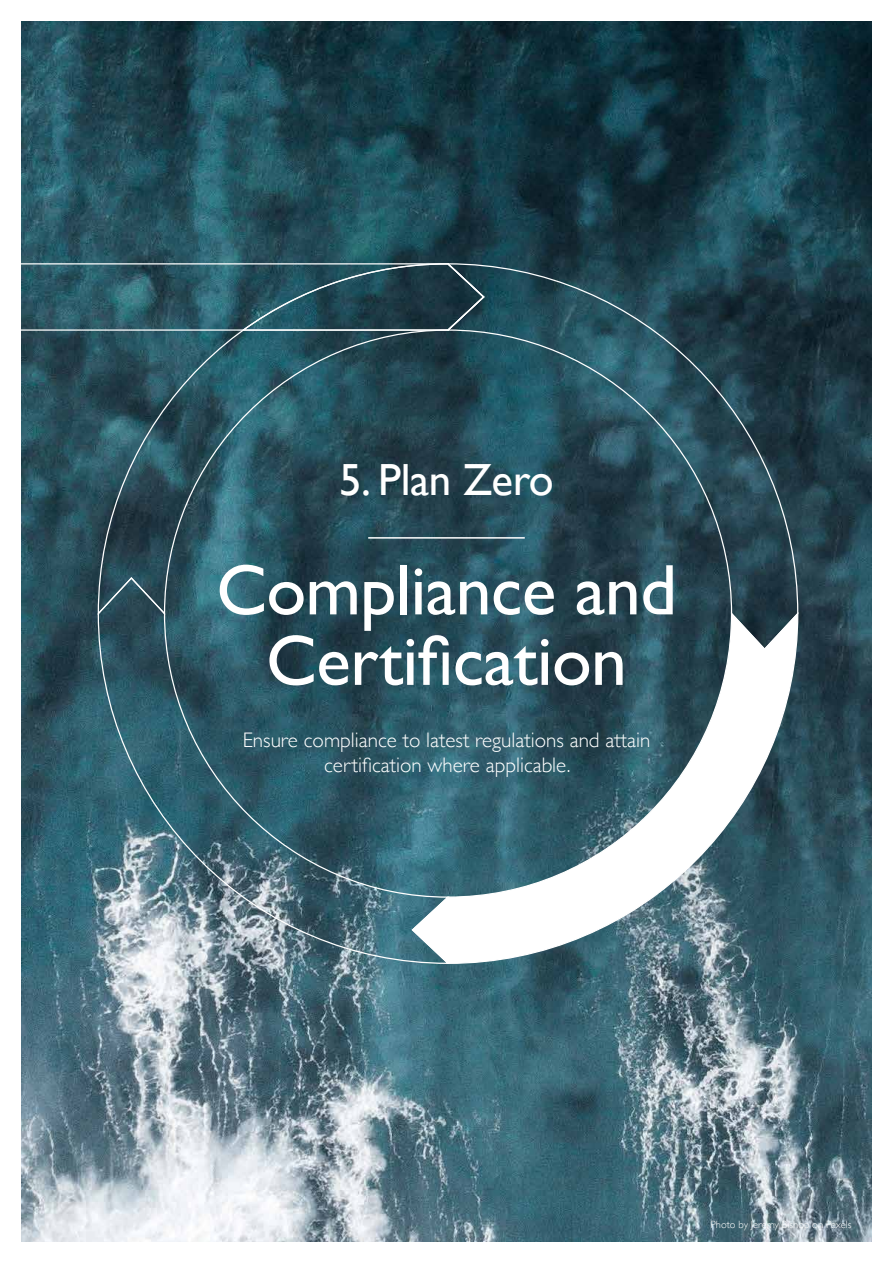
<style>
.page{position:relative;width:893px;height:1263px;background:#fff}
.page>*{position:absolute;margin:0;border:0;box-sizing:border-box;transform-origin:0 0}
.t1{font:72px/70.5px "Gill Sans";letter-spacing:-.01em;color:#fff;text-align:center}
.t2{font:45px "Gill Sans";letter-spacing:-.01em;color:#fff}
.t3{font:300 21px/25.2px "Gill Sans";color:#fff;text-align:center}
.t4{font:300 10.5px "Gill Sans";color:#fff}
</style>
<div class="page">
<img style="left:21px;top:21px;width:851px;height:1221px">
<svg style="left:97px;top:331px;width:348px;height:245px;background:#2a515d"></svg>
<svg style="left:97px;top:576px;width:348px;height:388px;background:#416673"></svg>
<svg style="left:411px;top:610px;width:388px;height:354px"></svg>
<svg style="left:445px;top:263px;width:354px;height:388px;background:#284b58"></svg>
<svg style="left:21px;top:263px;width:464px;height:68px;background:#305863"></svg>
<h2 class="t2" style="left:339px;top:453px;width:216px">5. Plan Zero</h2>
<h1 class="t1" style="left:216px;top:554px;width:462px">Compliance and<br>Certification</h1>
<p class="t3" style="left:243px;top:727px;width:409px">Ensure compliance to latest regulations and attain certification where applicable.</p>
<p class="t4" style="left:710px;top:1216px;width:142px">Photo by Jeremy Bishop on Pexels</p>
</div>
